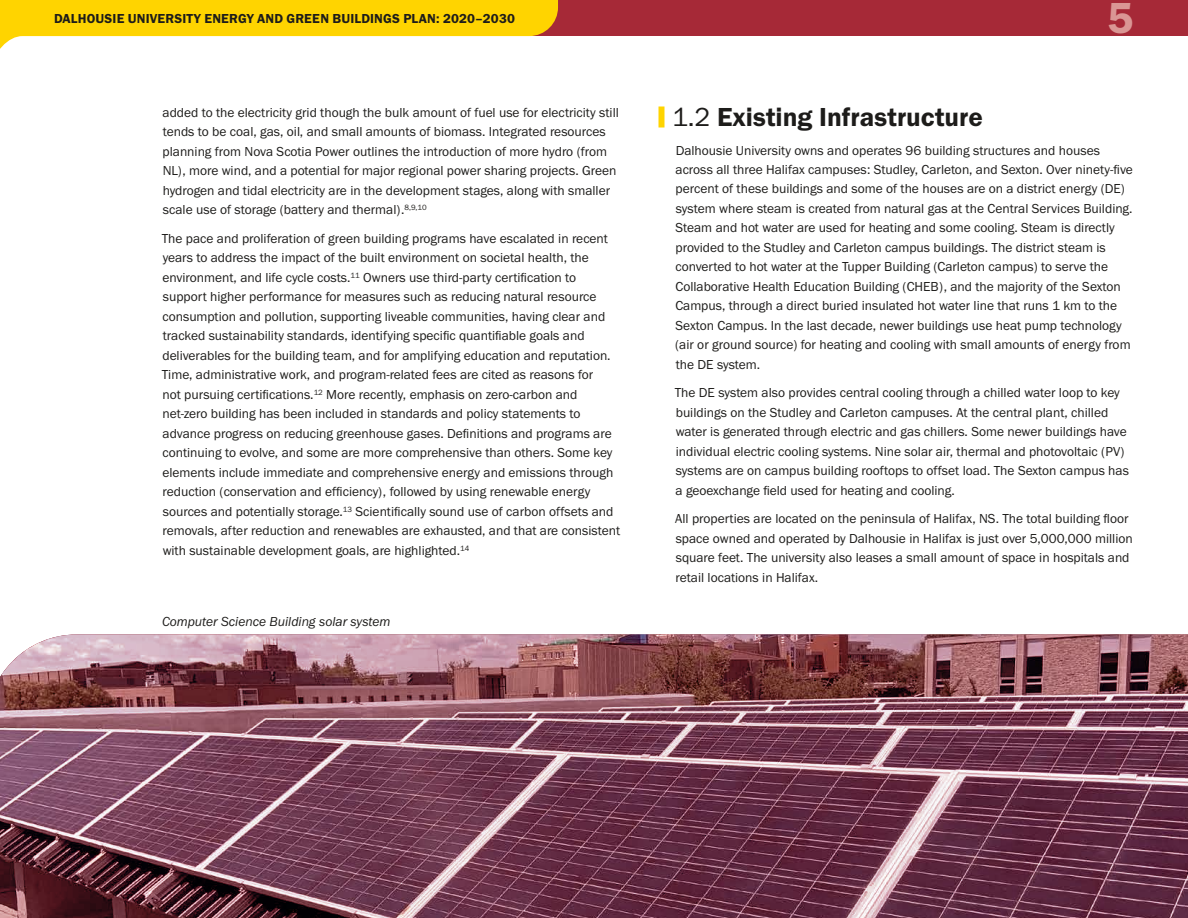
<style>
.page{position:relative;width:1188px;height:918px;background:#fff}
.page>*{position:absolute;margin:0;border:0;box-sizing:border-box;transform-origin:0 0}
.t1{font:45px "Franklin Gothic URW Dem";color:#da9694}
.t2{font:27px "Franklin Gothic URW Dem";color:#1d1c1a}
.t3{font:13.5px/19.5px "Franklin Gothic URW Boo";color:#1d1c1a}
.t4{font:13.5px "Franklin Gothic URW Dem";letter-spacing:.01em;color:#1d1c1a}
.t5{font:13.5px "Franklin Gothic URW Boo Ita";color:#1d1c1a}
.s1{font-family:"Franklin Gothic URW Boo"}
</style>
<div class="page">
<div style="left:0;top:0;width:1188px;height:36px;background:#a62937"></div>
<svg style="left:0;top:0;width:558px;height:49px"></svg>
<div style="left:658px;top:106px;width:6px;height:22px;background:#ffd400"></div>
<svg style="left:0;top:634px;width:1188px;height:284px;background:#7f4c5d"></svg>
<p class="t4" style="left:54px;top:10px;width:463px">DALHOUSIE UNIVERSITY ENERGY AND GREEN BUILDINGS PLAN: 2020–2030</p>
<h1 class="t1" style="left:1107px;top:-10px;width:28px">5</h1>
<p class="t3" style="left:163px;top:103px;width:458px">added to the electricity grid though the bulk amount of fuel use for electricity still tends to be coal, gas, oil, and small amounts of biomass. Integrated resources planning from Nova Scotia Power outlines the introduction of more hydro (from NL), more wind, and a potential for major regional power sharing projects. Green hydrogen and tidal electricity are in the development stages, along with smaller scale use of storage (battery and thermal).<sup>8,9,10</sup></p>
<p class="t3" style="left:162px;top:229px;width:460px">The pace and proliferation of green building programs have escalated in recent years to address the impact of the built environment on societal health, the environment, and life cycle costs.<sup>11</sup> Owners use third-party certification to support higher performance for measures such as reducing natural resource consumption and pollution, supporting liveable communities, having clear and tracked sustainability standards, identifying specific quantifiable goals and deliverables for the building team, and for amplifying education and reputation.<br>Time, administrative work, and program-related fees are cited as reasons for<br>not pursuing certifications.<sup>12</sup> More recently, emphasis on zero-carbon and net-zero building has been included in standards and policy statements to advance progress on reducing greenhouse gases. Definitions and programs are continuing to evolve, and some are more comprehensive than others. Some key elements include immediate and comprehensive energy and emissions through reduction (conservation and efficiency), followed by using renewable energy sources and potentially storage.<sup>13</sup> Scientifically sound use of carbon offsets and removals, after reduction and renewables are exhausted, and that are consistent with sustainable development goals, are highlighted.<sup>14</sup></p>
<p class="t5" style="left:162px;top:613px;width:230px">Computer Science Building solar system</p>
<h2 class="t2" style="left:672px;top:100px;width:312px"><span class="s1">1.2</span> Existing Infrastructure</h2>
<p class="t3" style="left:675px;top:140px;width:459px">Dalhousie University owns and operates 96 building structures and houses across all three Halifax campuses: Studley, Carleton, and Sexton. Over ninety-five percent of these buildings and some of the houses are on a district energy (DE) system where steam is created from natural gas at the Central Services Building.<br>Steam and hot water are used for heating and some cooling. Steam is directly provided to the Studley and Carleton campus buildings. The district steam is converted to hot water at the Tupper Building (Carleton campus) to serve the Collaborative Health Education Building (CHEB), and the majority of the Sexton Campus, through a direct buried insulated hot water line that runs 1 km to the Sexton Campus. In the last decade, newer buildings use heat pump technology (air or ground source) for heating and cooling with small amounts of energy from the DE system.</p>
<p class="t3" style="left:675px;top:383px;width:456px">The DE system also provides central cooling through a chilled water loop to key buildings on the Studley and Carleton campuses. At the central plant, chilled water is generated through electric and gas chillers. Some newer buildings have individual electric cooling systems. Nine solar air, thermal and photovoltaic (PV) systems are on campus building rooftops to offset load. The Sexton campus has a geoexchange field used for heating and cooling.</p>
<p class="t3" style="left:675px;top:509px;width:459px">All properties are located on the peninsula of Halifax, NS. The total building floor space owned and operated by Dalhousie in Halifax is just over 5,000,000 million square feet. The university also leases a small amount of space in hospitals and retail locations in Halifax.</p>
</div>
